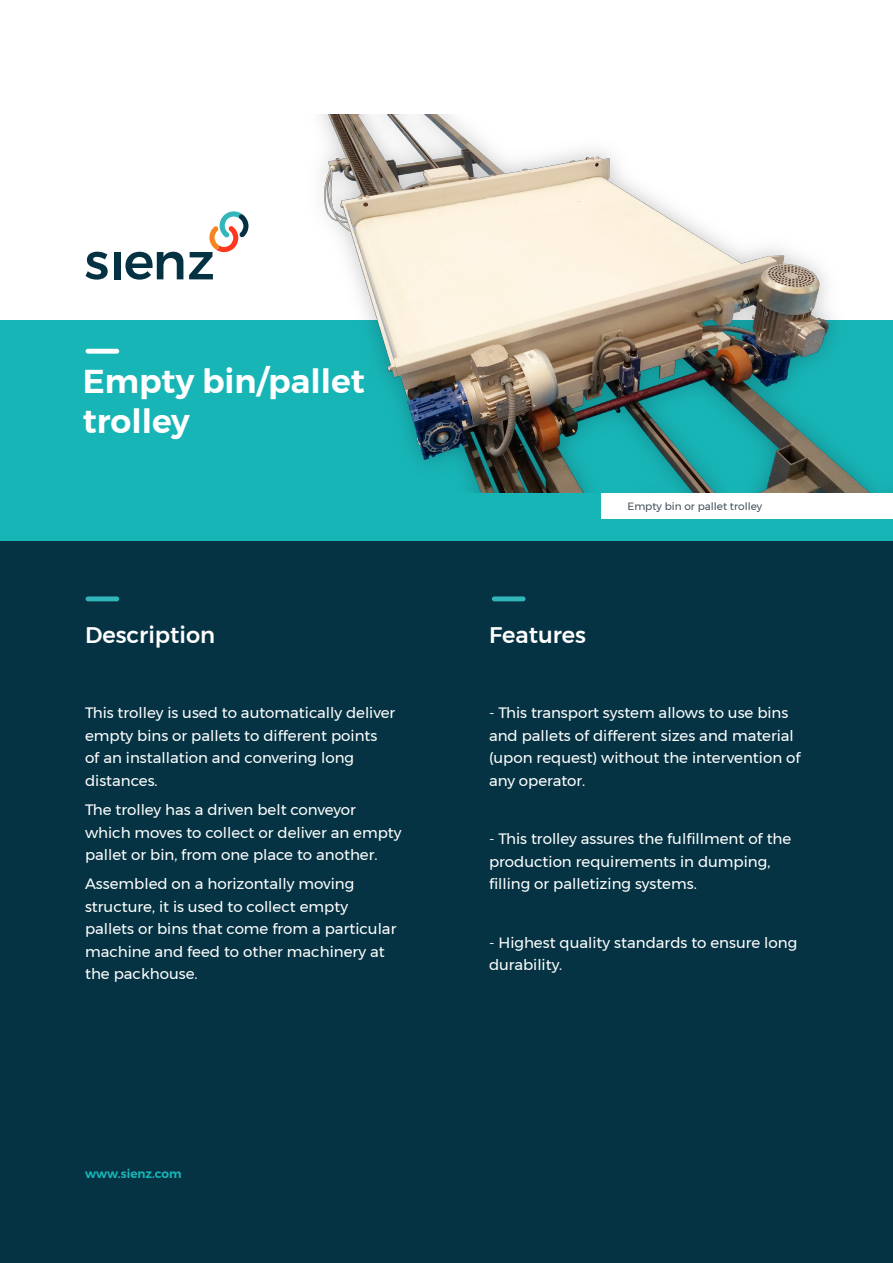
<style>
.page{position:relative;width:893px;height:1263px;background:#fff}
.page>*{position:absolute;margin:0;border:0;box-sizing:border-box;transform-origin:0 0}
.NOMBRE_MAQUINA_FRENT{font:600 33px "Montserrat";color:#fff}
.TITULO{font:500 22.5px "Montserrat";color:#fff}
.Main_Body_Intro{font:15px/22.5px "Montserrat";color:#fff}
.t1{font:600 12px "Montserrat";color:#18b5b7}
.Image_Subtitle_Small{font:10.5px "Montserrat";color:#42515a}
</style>
<div class="page">
<div style="left:0;top:320px;width:893px;height:221px;background:#18b5b7"></div>
<div style="left:0;top:541px;width:893px;height:722px;background:#053343"></div>
<svg style="left:86px;top:252px;width:22px;height:28px"></svg>
<div style="left:114px;top:252px;width:7px;height:27px;background:#053243"></div>
<svg style="left:125px;top:252px;width:58px;height:28px"></svg>
<svg style="left:189px;top:220px;width:32px;height:59px"></svg>
<div style="left:86px;top:349px;width:33px;height:5px;background:#fff;border-radius:2px"></div>
<div style="left:86px;top:596px;width:33px;height:5px;background:#31b6ba;border-radius:2px"></div>
<div style="left:492px;top:596px;width:34px;height:5px;background:#31b6ba;border-radius:2px"></div>
<img style="left:221px;top:114px;width:654px;height:378px">
<div style="left:601px;top:493px;width:292px;height:26px;background:#fff"></div>
<p class="NOMBRE_MAQUINA_FRENT" style="left:83px;top:356px;width:284px">Empty bin/pallet</p>
<p class="NOMBRE_MAQUINA_FRENT" style="left:83px;top:395px;width:109px">trolley</p>
<p class="Image_Subtitle_Small" style="left:627px;top:499px;width:136px">Empty bin or pallet trolley</p>
<p class="TITULO" style="left:85px;top:617px;width:132px">Description</p>
<p class="TITULO" style="left:489px;top:617px;width:99px">Features</p>
<p class="Main_Body_Intro" style="left:85px;top:701px;width:312px">This trolley is used to automatically deliver empty bins or pallets to different points of an installation and convering long distances.</p>
<p class="Main_Body_Intro" style="left:85px;top:798px;width:318px">The trolley has a driven belt conveyor which moves to collect or deliver an empty pallet or bin, from one place to another.</p>
<p class="Main_Body_Intro" style="left:85px;top:872px;width:313px">Assembled on a horizontally moving structure, it is used to collect empty pallets or bins that come from a particular machine and feed to other machinery at the packhouse.</p>
<p class="t1" style="left:85px;top:1164px;width:98px">www.sienz.com</p>
<p class="Main_Body_Intro" style="left:489px;top:701px;width:313px">- This transport system allows to use bins and pallets of different sizes and material (upon request) without the intervention of any operator.</p>
<p class="Main_Body_Intro" style="left:489px;top:827px;width:304px">- This trolley assures the fulfillment of the production requirements in dumping, filling or palletizing systems.</p>
<p class="Main_Body_Intro" style="left:489px;top:931px;width:310px">- Highest quality standards to ensure long durability.</p>
</div>
